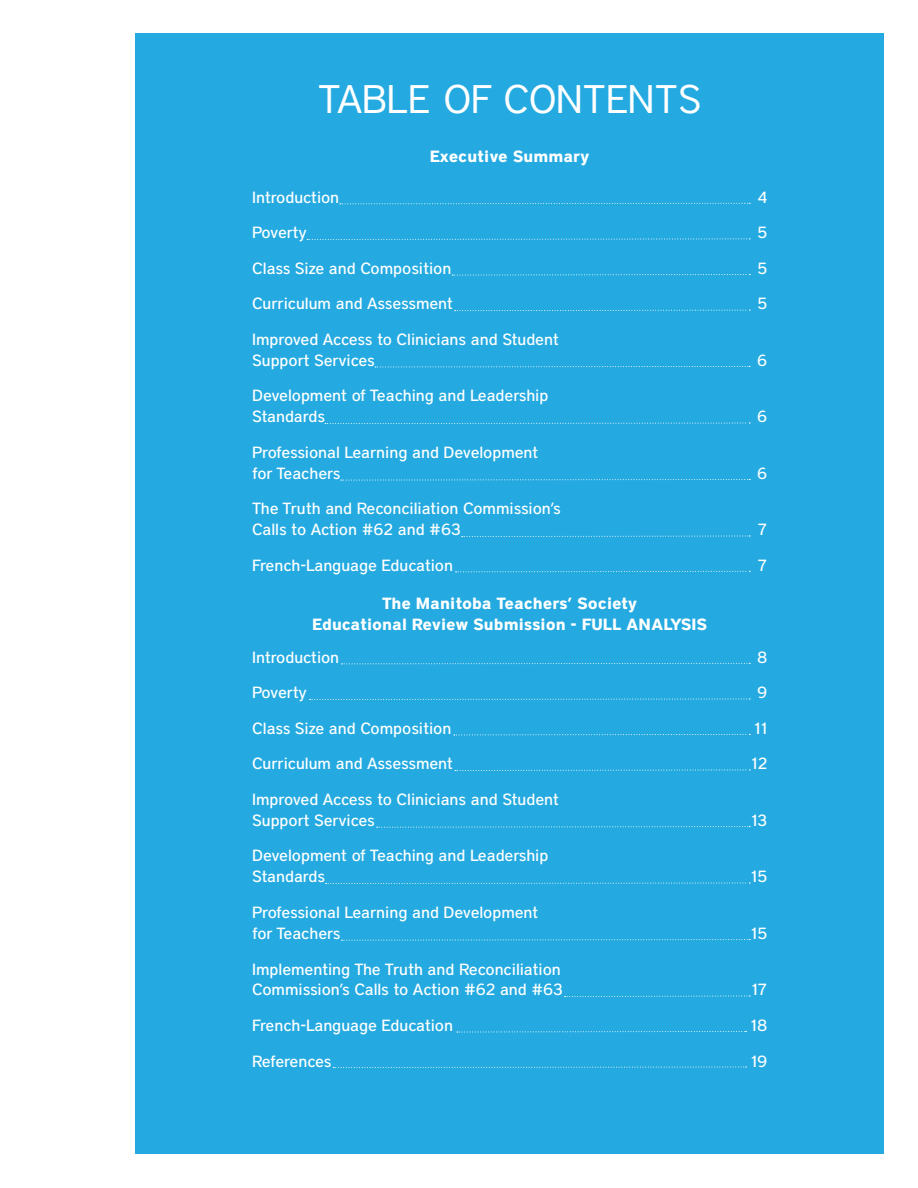
<style>
.page{position:relative;width:918px;height:1188px;background:#fff}
.page>*{position:absolute;margin:0;border:0;box-sizing:border-box;transform-origin:0 0}
.t1{font:39.75px "District";letter-spacing:-.02em;color:#fff}
.t2{font:500 16.2px/35.5px "District";letter-spacing:-.005em;color:#fff}
.t3{font:700 16.2px/21px "District";color:#fff;text-align:center}
</style>
<div class="page">
<div style="left:136px;top:34px;width:748px;height:1120px;background:#24aae1"></div>
<svg style="left:340px;top:202px;width:410px;height:3px"></svg>
<svg style="left:307px;top:238px;width:443px;height:2px"></svg>
<svg style="left:452px;top:274px;width:298px;height:2px"></svg>
<svg style="left:455px;top:309px;width:295px;height:3px"></svg>
<svg style="left:375px;top:366px;width:375px;height:2px"></svg>
<svg style="left:325px;top:422px;width:425px;height:2px"></svg>
<svg style="left:341px;top:479px;width:409px;height:2px"></svg>
<svg style="left:462px;top:535px;width:288px;height:2px"></svg>
<svg style="left:456px;top:570px;width:294px;height:3px"></svg>
<svg style="left:342px;top:662px;width:408px;height:3px"></svg>
<svg style="left:310px;top:698px;width:440px;height:2px"></svg>
<svg style="left:454px;top:734px;width:296px;height:2px"></svg>
<svg style="left:377px;top:826px;width:373px;height:2px"></svg>
<svg style="left:326px;top:882px;width:424px;height:2px"></svg>
<svg style="left:342px;top:939px;width:408px;height:2px"></svg>
<svg style="left:565px;top:995px;width:185px;height:2px"></svg>
<svg style="left:457px;top:1031px;width:290px;height:2px"></svg>
<svg style="left:333px;top:1066px;width:414px;height:2px"></svg>
<svg style="left:455px;top:769px;width:295px;height:2px"></svg>
<h1 class="t1" style="left:318px;top:76px;width:384px">TABLE OF CONTENTS</h1>
<p class="t3" style="left:430px;top:145px;width:161px">Executive Summary</p>
<p class="t2" style="left:252px;top:179px;width:308px">Introduction<br>Poverty<br>Class Size and Composition<br>Curriculum and Assessment<br>Improved Access to Clinicians and Student</p>
<p class="t2" style="left:252px;top:342px;width:298px">Support Services<br>Development of Teaching and Leadership</p>
<p class="t2" style="left:252px;top:399px;width:288px">Standards<br>Professional Learning and Development</p>
<p class="t2" style="left:252px;top:455px;width:310px">for Teachers<br>The Truth and Reconciliation Commission’s</p>
<p class="t2" style="left:252px;top:512px;width:210px">Calls to Action #62 and #63<br>French-Language Education</p>
<p class="t3" style="left:312px;top:592px;width:397px">The Manitoba Teachers’ Society<br>Educational Review Submission - FULL ANALYSIS</p>
<p class="t2" style="left:252px;top:639px;width:308px">Introduction<br>Poverty<br>Class Size and Composition<br>Curriculum and Assessment<br>Improved Access to Clinicians and Student</p>
<p class="t2" style="left:252px;top:802px;width:298px">Support Services<br>Development of Teaching and Leadership</p>
<p class="t2" style="left:252px;top:859px;width:288px">Standards<br>Professional Learning and Development</p>
<p class="t2" style="left:252px;top:915px;width:310px">for Teachers<br>Implementing The Truth and Reconciliation</p>
<p class="t2" style="left:252px;top:972px;width:312px">Commission’s Calls to Action #62 and #63<br>French-Language Education<br>References</p>
<p class="t2" style="left:757px;top:179px;width:11px;text-align:justify">4<br>5<br>5<br>5</p>
<p class="t2" style="left:757px;top:342px;width:12px">6</p>
<p class="t2" style="left:757px;top:399px;width:12px">6</p>
<p class="t2" style="left:757px;top:455px;width:12px">6</p>
<p class="t2" style="left:758px;top:512px;width:11px">7<br>7</p>
<p class="t2" style="left:751px;top:639px;width:18px;text-align:center">8<br>9<br>11<br>12</p>
<p class="t2" style="left:751px;top:802px;width:18px">13</p>
<p class="t2" style="left:751px;top:859px;width:18px">15</p>
<p class="t2" style="left:751px;top:915px;width:18px">15</p>
<p class="t2" style="left:751px;top:972px;width:18px;text-align:justify">17<br>18<br>19</p>
</div>
